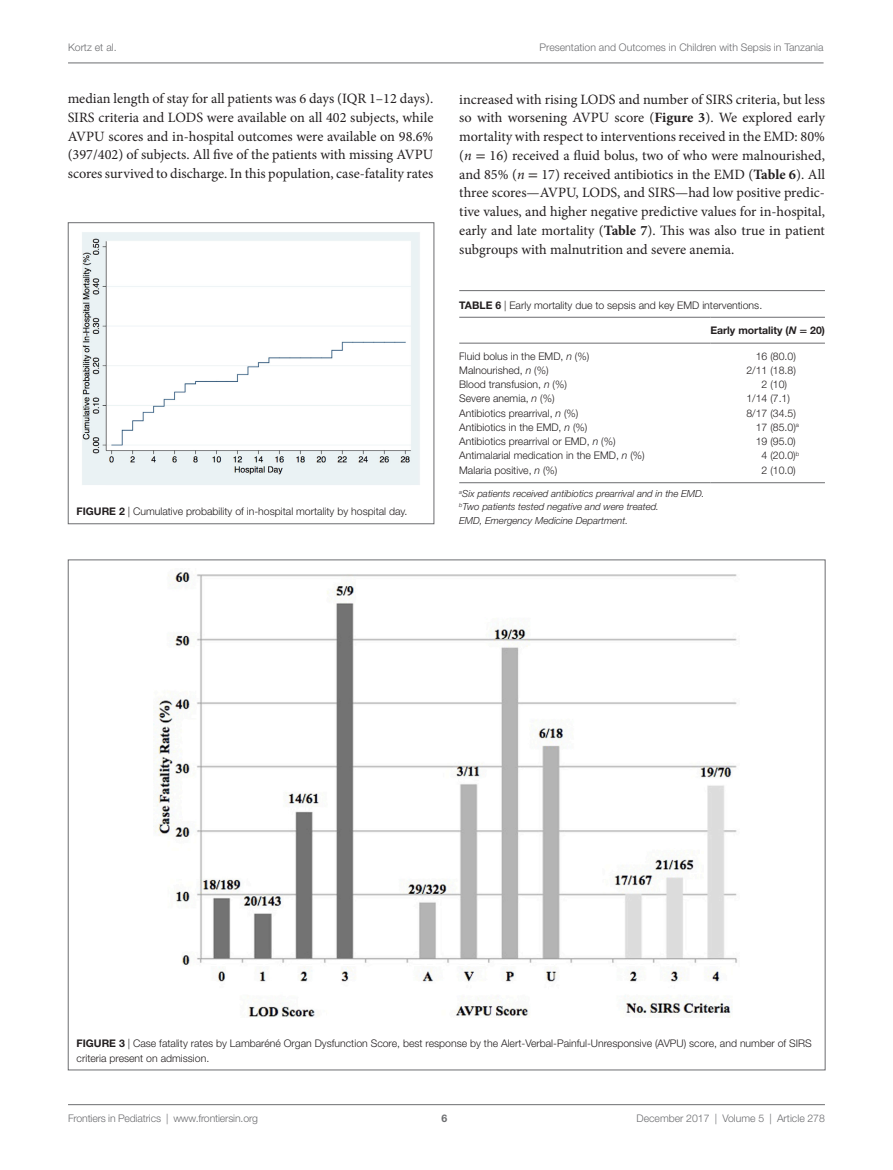
<style>
.page{position:relative;width:893px;height:1170px;background:#fff}
.page>*{position:absolute;margin:0;border:0;box-sizing:border-box;transform-origin:0 0}
.t1{font:14.25px/18.8px "Minion Pro";color:#231f20;text-align:justify}
.t2{font:300 10.5px/14.2px "Helvetica Neue LT Std";color:#231f20}
.t3{font:300 10.5px "Helvetica Neue LT Std";color:#6c6d70}
.t4{font:700 10.5px "Helvetica Neue LT Std";color:#231f20}
.t5{font:700 10.5px "Helvetica Neue LT Std";color:#6c6d70}
.t6{font:italic 300 9.75px/13.5px "Helvetica Neue LT Std";color:#231f20}
.s1{font-weight:700}
.s2{font-style:italic}
.s3{font-family:"STIX General"}
</style>
<div class="page">
<hr style="left:459px;top:290px;width:366px;height:1px;background:#6c6d70">
<hr style="left:459px;top:317px;width:251px;height:1px;background:#6c6d70">
<hr style="left:459px;top:343px;width:251px;height:1px;background:#6c6d70">
<hr style="left:710px;top:317px;width:115px;height:1px;background:#6c6d70">
<hr style="left:710px;top:343px;width:115px;height:1px;background:#6c6d70">
<hr style="left:459px;top:482px;width:251px;height:1px;background:#6c6d70">
<hr style="left:710px;top:482px;width:115px;height:1px;background:#6c6d70">
<img style="left:154px;top:572px;width:583px;height:445px">
<img style="left:82px;top:232px;width:338px;height:253px">
<div style="left:68px;top:222px;width:366px;height:302px;border:1px solid #6c6d70"></div>
<hr style="left:68px;top:63px;width:756px;height:1px;background:#6c6d70">
<hr style="left:68px;top:1104px;width:757px;height:1px;background:#6c6d70">
<p class="t3" style="left:68px;top:41px;width:50px">Kortz et al.</p>
<p class="t3" style="left:540px;top:41px;width:285px">Presentation and Outcomes in Children with Sepsis in Tanzania</p>
<p class="t1" style="left:68px;top:89px;width:367px">median length of stay for all patients was 6 days (IQR 1–12 days).<br>SIRS criteria and LODS were available on all 402 subjects, while AVPU scores and in-hospital outcomes were available on 98.6% (397/402) of subjects. All five of the patients with missing AVPU scores survived to discharge. In this population, case-fatality rates</p>
<p class="t1" style="left:459px;top:90px;width:367px">increased with rising LODS and number of SIRS criteria, but less so with worsening AVPU score (<span class="s1">Figure 3</span>). We explored early mortality with respect to interventions received in the EMD: 80% (<span class="s2">n</span> <span class="s3">=</span> 16) received a fluid bolus, two of who were malnourished, and 85% (<span class="s2">n</span> <span class="s3">=</span> 17) received antibiotics in the EMD (<span class="s1">Table 6</span>). All three scores—AVPU, LODS, and SIRS—had low positive predic&shy;tive values, and higher negative predictive values for in-hospital, early and late mortality (<span class="s1">Table 7</span>). This was also true in patient subgroups with malnutrition and severe anemia.</p>
<p class="t2" style="left:77px;top:504px;width:332px"><span class="s1">FIG URE 2</span> | Cumulative probability of in-hospital mortality by hospital day.</p>
<p class="t2" style="left:459px;top:298px;width:304px"><span class="s1">TABLE 6</span> | Early mortality due to sepsis and key EMD interventions.</p>
<p class="t4" style="left:710px;top:324px;width:116px">Early mortality (<span class="s2">N</span> <span class="s3">=</span> 20)</p>
<p class="t2" style="left:459px;top:348px;width:132px">Fluid bolus in the EMD, <span class="s2">n</span> (%)</p>
<p class="t2" style="left:756px;top:348px;width:42px">16 (80.0)</p>
<p class="t2" style="left:459px;top:363px;width:91px">Malnourished, <span class="s2">n</span> (%)</p>
<p class="t2" style="left:746px;top:363px;width:51px">2/11 (18.8)</p>
<p class="t2" style="left:459px;top:377px;width:109px">Blood transfusion, <span class="s2">n</span> (%)</p>
<p class="t2" style="left:762px;top:377px;width:27px">2 (10)</p>
<p class="t2" style="left:459px;top:391px;width:97px">Severe anemia, <span class="s2">n</span> (%)</p>
<p class="t2" style="left:746px;top:391px;width:45px">1/14 (7.1)</p>
<p class="t2" style="left:459px;top:405px;width:121px">Antibiotics prearrival, <span class="s2">n</span> (%)</p>
<p class="t2" style="left:746px;top:405px;width:51px">8/17 (34.5)</p>
<p class="t2" style="left:459px;top:420px;width:130px">Antibiotics in the EMD, <span class="s2">n</span> (%)</p>
<p class="t2" style="left:756px;top:420px;width:45px">17 (85.0)<sup>a</sup></p>
<p class="t2" style="left:459px;top:434px;width:158px">Antibiotics prearrival or EMD, <span class="s2">n</span> (%)</p>
<p class="t2" style="left:756px;top:434px;width:42px">19 (95.0)</p>
<p class="t2" style="left:459px;top:448px;width:187px">Antimalarial medication in the EMD, <span class="s2">n</span> (%)</p>
<p class="t2" style="left:762px;top:448px;width:39px">4 (20.0)<sup>b</sup></p>
<p class="t2" style="left:459px;top:462px;width:100px">Malaria positive, <span class="s2">n</span> (%)</p>
<p class="t2" style="left:762px;top:462px;width:36px">2 (10.0)</p>
<p class="t6" style="left:459px;top:486px;width:247px"><sup>a</sup>Six patients received antibiotics prearrival and in the EMD. <sup>b</sup>Two patients tested negative and were treated.<br>EMD, Emergency Medicine Department.</p>
<p class="t2" style="left:77px;top:1036px;width:737px"><span class="s1">FIG URE 3</span> | Case fatality rates by Lambaréné Organ Dysfunction Score, best response by the Alert-Verbal-Painful-Unresponsive (AVPU) score, and number of SIRS criteria present on admission.</p>
<p class="t3" style="left:68px;top:1111px;width:191px">Frontiers in Pediatrics | www.frontiersin.org</p>
<p class="t3" style="left:636px;top:1111px;width:190px">December 2017 | Volume 5 | Article 278</p>
<p class="t5" style="left:441px;top:1111px;width:7px">6</p>
</div>
